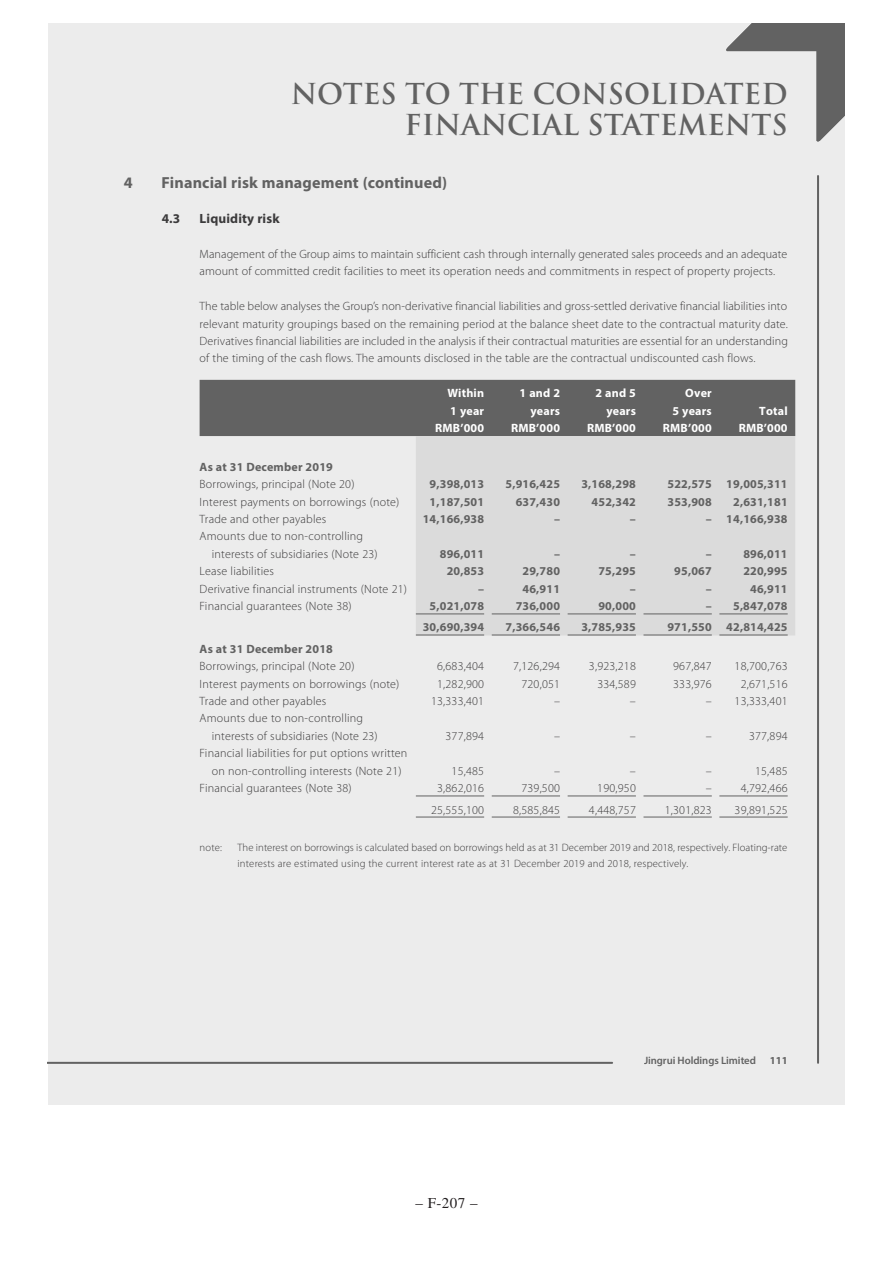
<style>
.page{position:relative;width:893px;height:1263px;background:#fff}
.page>*{position:absolute;margin:0;border:0;box-sizing:border-box;transform-origin:0 0}
.t1{font:700 28.05px/30.8px "Trajan Pro";color:#626262;text-align:right}
.t2{font:700 16.05px "Myriad Pro";letter-spacing:.01em;color:#626262}
.t3{font:15px "Times LT Std";color:#231f20}
.t4{font:700 13.35px "Myriad Pro";letter-spacing:.01em;color:#3b3a3b}
.t5{font:300 12px/17.4px "Myriad Pro";letter-spacing:.015em;color:#3b3a3b}
.t6{font:700 12px "Myriad Pro";letter-spacing:.015em;color:#626262}
.t7{font:700 12px "Myriad Pro";letter-spacing:.015em;color:#fff}
.t8{font:300 10.65px/16px "Myriad Pro";letter-spacing:.005em;color:#3b3a3b}
.t9{font:600 10.65px "Myriad Pro";letter-spacing:-.005em;color:#626262}
.t10{font:700 10.65px "Myriad Pro";color:#626262}
</style>
<div class="page">
<div style="left:48px;top:23px;width:797px;height:1081px;background:#ececec"></div>
<hr style="left:48px;top:1062px;width:564px;height:2px;background:#626262">
<hr style="left:817px;top:176px;width:2px;height:887px;background:#626262">
<svg style="left:726px;top:23px;width:119px;height:118px"></svg>
<div style="left:200px;top:380px;width:595px;height:56px;background:#626262"></div>
<div style="left:416px;top:436px;width:379px;height:199px;background:#dbdbdb"></div>
<hr style="left:416px;top:614px;width:68px;height:1px;background:#626262">
<hr style="left:492px;top:614px;width:68px;height:1px;background:#626262">
<hr style="left:568px;top:614px;width:68px;height:1px;background:#626262">
<hr style="left:643px;top:614px;width:69px;height:1px;background:#626262">
<hr style="left:719px;top:614px;width:69px;height:1px;background:#626262">
<hr style="left:416px;top:634px;width:68px;height:1px;background:#626262">
<hr style="left:492px;top:634px;width:68px;height:1px;background:#626262">
<hr style="left:568px;top:634px;width:68px;height:1px;background:#626262">
<hr style="left:643px;top:634px;width:69px;height:1px;background:#626262">
<hr style="left:719px;top:634px;width:69px;height:1px;background:#626262">
<hr style="left:416px;top:796px;width:68px;height:1px;background:#626262">
<hr style="left:492px;top:796px;width:68px;height:1px;background:#626262">
<hr style="left:568px;top:796px;width:68px;height:1px;background:#626262">
<hr style="left:643px;top:796px;width:69px;height:1px;background:#626262">
<hr style="left:719px;top:796px;width:69px;height:1px;background:#626262">
<hr style="left:416px;top:816px;width:68px;height:1px;background:#626262">
<hr style="left:492px;top:816px;width:68px;height:1px;background:#626262">
<hr style="left:568px;top:816px;width:68px;height:1px;background:#626262">
<hr style="left:643px;top:816px;width:69px;height:1px;background:#626262">
<hr style="left:719px;top:816px;width:69px;height:1px;background:#626262">
<h1 class="t1" style="left:291px;top:79px;width:498px">NOTES TO THE CONSOLIDATED<br>FINANCIAL STATEMENTS</h1>
<h2 class="t2" style="left:124px;top:173px;width:10px">4</h2>
<h2 class="t2" style="left:162px;top:173px;width:287px">Financial risk management (continued)</h2>
<p class="t4" style="left:162px;top:210px;width:20px">4.3</p>
<p class="t4" style="left:200px;top:210px;width:82px">Liquidity risk</p>
<p class="t5" style="left:200px;top:246px;width:589px">Management of the Group aims to maintain sufficient cash through internally generated sales proceeds and an adequate amount of committed credit facilities to meet its operation needs and commitments in respect of property projects.</p>
<p class="t5" style="left:200px;top:298px;width:590px;text-align:justify">The table below analyses the Group’s non-derivative financial liabilities and gross-settled derivative financial liabilities into relevant maturity groupings based on the remaining period at the balance sheet date to the contractual maturity date.<br>Derivatives financial liabilities are included in the analysis if their contractual maturities are essential for an understanding of the timing of the cash flows. The amounts disclosed in the table are the contractual undiscounted cash flows.</p>
<p class="t7" style="left:447px;top:385px;width:38px">Within</p>
<p class="t7" style="left:520px;top:385px;width:42px">1 and 2</p>
<p class="t7" style="left:595px;top:385px;width:42px">2 and 5</p>
<p class="t7" style="left:685px;top:385px;width:28px">Over</p>
<p class="t7" style="left:450px;top:403px;width:35px">1 year</p>
<p class="t7" style="left:530px;top:403px;width:31px">years</p>
<p class="t7" style="left:606px;top:403px;width:31px">years</p>
<p class="t7" style="left:672px;top:403px;width:41px">5 years</p>
<p class="t7" style="left:759px;top:403px;width:30px">Total</p>
<p class="t7" style="left:435px;top:420px;width:50px">RMB’000</p>
<p class="t7" style="left:511px;top:420px;width:50px">RMB’000</p>
<p class="t7" style="left:587px;top:420px;width:50px">RMB’000</p>
<p class="t7" style="left:663px;top:420px;width:50px">RMB’000</p>
<p class="t7" style="left:739px;top:420px;width:50px">RMB’000</p>
<p class="t6" style="left:200px;top:459px;width:135px">As at 31 December 2019</p>
<p class="t5" style="left:200px;top:476px;width:156px">Borrowings, principal (Note 20)</p>
<p class="t6" style="left:430px;top:476px;width:56px">9,398,013</p>
<p class="t6" style="left:505px;top:476px;width:56px">5,916,425</p>
<p class="t6" style="left:581px;top:476px;width:56px">3,168,298</p>
<p class="t6" style="left:667px;top:476px;width:122px">522,575 19,005,311</p>
<p class="t5" style="left:200px;top:493px;width:201px">Interest payments on borrowings (note)</p>
<p class="t6" style="left:430px;top:494px;width:56px">1,187,501</p>
<p class="t6" style="left:516px;top:494px;width:46px">637,430</p>
<p class="t6" style="left:592px;top:494px;width:46px">452,342</p>
<p class="t6" style="left:667px;top:494px;width:46px">353,908</p>
<p class="t6" style="left:733px;top:494px;width:56px">2,631,181</p>
<p class="t5" style="left:200px;top:510px;width:128px">Trade and other payables</p>
<p class="t6" style="left:423px;top:511px;width:63px">14,166,938</p>
<p class="t6" style="left:554px;top:511px;width:8px">–</p>
<p class="t6" style="left:630px;top:511px;width:8px">–</p>
<p class="t6" style="left:706px;top:511px;width:83px">– 14,166,938</p>
<p class="t5" style="left:212px;top:528px;width:167px;text-indent:-12px">Amounts due to non-controlling interests of subsidiaries (Note 23)</p>
<p class="t6" style="left:440px;top:546px;width:46px">896,011</p>
<p class="t6" style="left:554px;top:546px;width:8px">–</p>
<p class="t6" style="left:630px;top:546px;width:8px">–</p>
<p class="t6" style="left:706px;top:546px;width:8px">–</p>
<p class="t6" style="left:743px;top:546px;width:46px">896,011</p>
<p class="t5" style="left:200px;top:563px;width:76px">Lease liabilities</p>
<p class="t6" style="left:447px;top:563px;width:39px">20,853</p>
<p class="t6" style="left:523px;top:563px;width:39px">29,780</p>
<p class="t6" style="left:598px;top:563px;width:39px">75,295</p>
<p class="t6" style="left:674px;top:563px;width:39px">95,067</p>
<p class="t6" style="left:743px;top:563px;width:46px">220,995</p>
<p class="t5" style="left:200px;top:580px;width:209px">Derivative financial instruments (Note 21)</p>
<p class="t6" style="left:478px;top:581px;width:8px">–</p>
<p class="t6" style="left:523px;top:581px;width:39px">46,911</p>
<p class="t6" style="left:630px;top:581px;width:8px">–</p>
<p class="t6" style="left:706px;top:581px;width:8px">–</p>
<p class="t6" style="left:750px;top:581px;width:39px">46,911</p>
<p class="t5" style="left:200px;top:597px;width:154px">Financial guarantees (Note 38)</p>
<p class="t6" style="left:430px;top:598px;width:56px">5,021,078</p>
<p class="t6" style="left:516px;top:598px;width:46px">736,000</p>
<p class="t6" style="left:598px;top:598px;width:39px">90,000</p>
<p class="t6" style="left:706px;top:598px;width:83px">– 5,847,078</p>
<p class="t6" style="left:423px;top:620px;width:63px">30,690,394</p>
<p class="t6" style="left:505px;top:620px;width:56px">7,366,546</p>
<p class="t6" style="left:581px;top:620px;width:56px">3,785,935</p>
<p class="t6" style="left:667px;top:620px;width:122px">971,550 42,814,425</p>
<p class="t6" style="left:200px;top:641px;width:135px">As at 31 December 2018</p>
<p class="t5" style="left:200px;top:658px;width:156px">Borrowings, principal (Note 20)</p>
<p class="t5" style="left:437px;top:658px;width:48px">6,683,404</p>
<p class="t5" style="left:513px;top:658px;width:48px">7,126,294</p>
<p class="t5" style="left:589px;top:658px;width:48px">3,923,218</p>
<p class="t5" style="left:673px;top:658px;width:40px">967,847</p>
<p class="t5" style="left:735px;top:658px;width:55px">18,700,763</p>
<p class="t5" style="left:200px;top:675px;width:201px">Interest payments on borrowings (note)</p>
<p class="t5" style="left:437px;top:675px;width:48px">1,282,900</p>
<p class="t5" style="left:521px;top:675px;width:40px">720,051</p>
<p class="t5" style="left:597px;top:675px;width:40px">334,589</p>
<p class="t5" style="left:673px;top:675px;width:40px">333,976</p>
<p class="t5" style="left:741px;top:675px;width:48px">2,671,516</p>
<p class="t5" style="left:200px;top:693px;width:128px">Trade and other payables</p>
<p class="t5" style="left:431px;top:693px;width:55px">13,333,401</p>
<p class="t5" style="left:554px;top:693px;width:8px">–</p>
<p class="t5" style="left:630px;top:693px;width:8px">–</p>
<p class="t5" style="left:706px;top:693px;width:83px">– 13,333,401</p>
<p class="t5" style="left:212px;top:710px;width:167px;text-indent:-12px">Amounts due to non-controlling interests of subsidiaries (Note 23)</p>
<p class="t5" style="left:446px;top:727px;width:40px">377,894</p>
<p class="t5" style="left:554px;top:727px;width:8px">–</p>
<p class="t5" style="left:630px;top:727px;width:8px">–</p>
<p class="t5" style="left:706px;top:727px;width:8px">–</p>
<p class="t5" style="left:749px;top:727px;width:40px">377,894</p>
<p class="t5" style="left:200px;top:745px;width:209px;text-align:center">Financial liabilities for put options written on non-controlling interests (Note 21)</p>
<p class="t5" style="left:452px;top:762px;width:34px">15,485</p>
<p class="t5" style="left:554px;top:762px;width:8px">–</p>
<p class="t5" style="left:630px;top:762px;width:8px">–</p>
<p class="t5" style="left:706px;top:762px;width:8px">–</p>
<p class="t5" style="left:755px;top:762px;width:34px">15,485</p>
<p class="t5" style="left:200px;top:779px;width:154px">Financial guarantees (Note 38)</p>
<p class="t5" style="left:437px;top:779px;width:48px">3,862,016</p>
<p class="t5" style="left:521px;top:779px;width:40px">739,500</p>
<p class="t5" style="left:597px;top:779px;width:40px">190,950</p>
<p class="t5" style="left:706px;top:779px;width:83px">– 4,792,466</p>
<p class="t5" style="left:431px;top:801px;width:55px">25,555,100</p>
<p class="t5" style="left:513px;top:801px;width:48px">8,585,845</p>
<p class="t5" style="left:589px;top:801px;width:48px">4,448,757</p>
<p class="t5" style="left:665px;top:801px;width:48px">1,301,823</p>
<p class="t5" style="left:735px;top:801px;width:55px">39,891,525</p>
<p class="t8" style="left:200px;top:840px;width:24px">note:</p>
<p class="t8" style="left:238px;top:840px;width:551px">The interest on borrowings is calculated based on borrowings held as at 31 December 2019 and 2018, respectively. Floating-rate interests are estimated using the current interest rate as at 31 December 2019 and 2018, respectively.</p>
<p class="t3" style="left:415px;top:1194px;width:64px">– F-207 –</p>
<p class="t9" style="left:644px;top:1054px;width:113px">Jingrui Holdings Limited</p>
<p class="t10" style="left:770px;top:1054px;width:19px">111</p>
</div>
